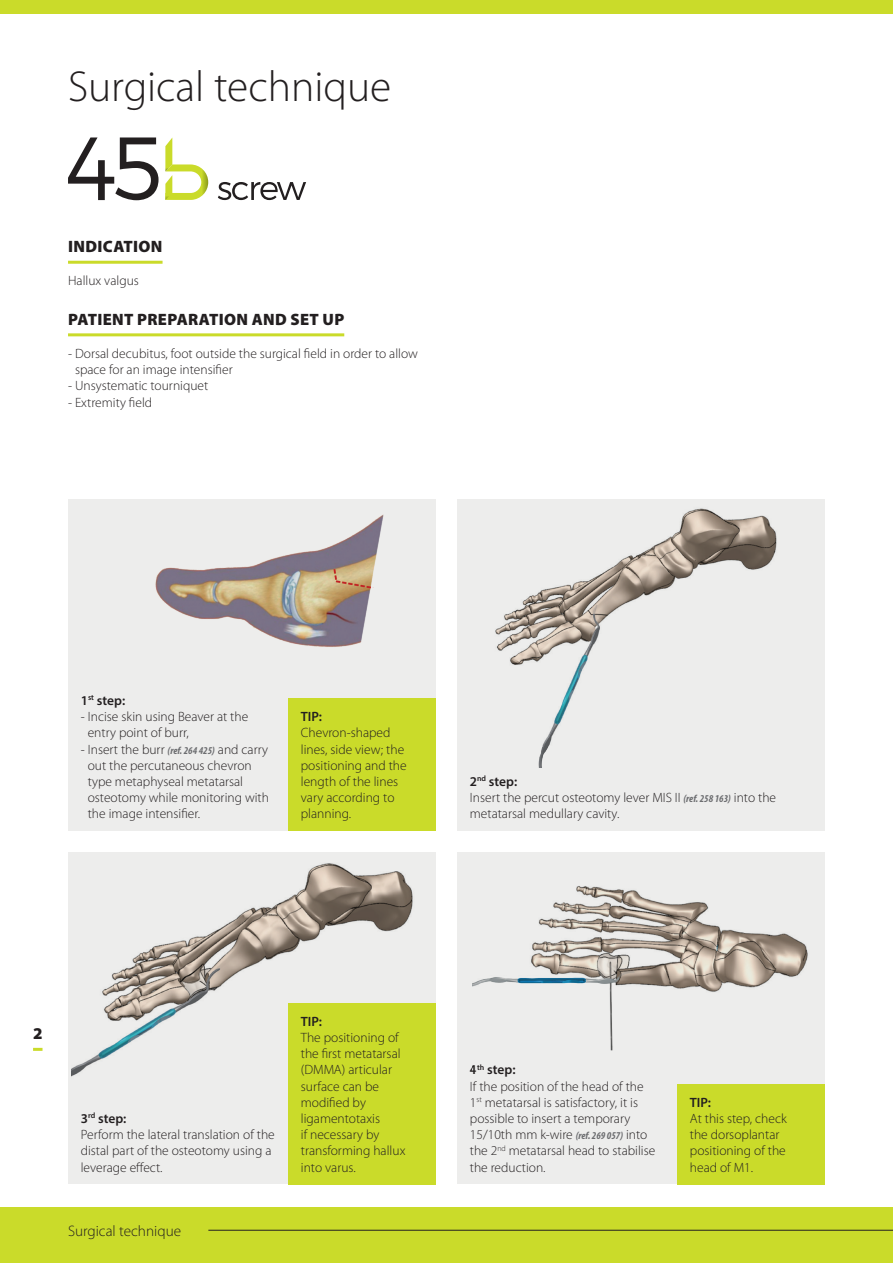
<style>
.page{position:relative;width:893px;height:1263px;background:#fff}
.page>*{position:absolute;margin:0;border:0;box-sizing:border-box;transform-origin:0 0}
.t1{font:300 43.5px "Myriad Pro";color:#231f20}
.t2{font:900 16.5px "Myriad Pro";letter-spacing:.02em;color:#231f20}
.t3{font:300 15.15px "Myriad Pro";color:#231f20}
.t4{font:300 13.5px/16.2px "Myriad Pro";color:#231f20}
.t5{font:600 13.5px "Myriad Pro";color:#231f20}
.s1{font-weight:700;font-style:italic;font-stretch:condensed;font-size:10.5px;color:#6c6d70}
.s2{font-weight:600}
</style>
<div class="page">
<div style="left:0;top:1208px;width:893px;height:55px;background:#cadb2a"></div>
<div style="left:0;top:0;width:893px;height:14px;background:#cadb2a"></div>
<svg style="left:33px;top:1048px;width:10px;height:3px"></svg>
<hr style="left:208px;top:1230px;width:685px;height:1px;background:#231f20">
<hr style="left:68px;top:333px;width:276px;height:3px;background:#cadb2a">
<div style="left:457px;top:499px;width:368px;height:332px;background:#ededec"></div>
<img style="left:495px;top:508px;width:282px;height:259px">
<div style="left:457px;top:852px;width:368px;height:332px;background:#ededec"></div>
<img style="left:472px;top:886px;width:336px;height:165px">
<div style="left:677px;top:1084px;width:148px;height:100px;background:#cadb2a"></div>
<hr style="left:68px;top:261px;width:95px;height:3px;background:#cadb2a">
<div style="left:68px;top:499px;width:368px;height:332px;background:#ededec"></div>
<img style="left:155px;top:514px;width:229px;height:133px">
<div style="left:288px;top:698px;width:148px;height:133px;background:#cadb2a"></div>
<div style="left:68px;top:852px;width:368px;height:332px;background:#ededec"></div>
<div style="left:288px;top:1003px;width:148px;height:181px;background:#cadb2a"></div>
<img style="left:71px;top:863px;width:342px;height:214px">
<svg style="left:68px;top:137px;width:91px;height:63px"></svg>
<svg style="left:165px;top:137px;width:43px;height:63px"></svg>
<svg style="left:218px;top:182px;width:88px;height:18px"></svg>
<h1 class="t1" style="left:68px;top:60px;width:325px">Surgical technique</h1>
<p class="t2" style="left:68px;top:236px;width:96px">INDICATION</p>
<p class="t4" style="left:68px;top:273px;width:72px">Hallux valgus</p>
<p class="t2" style="left:68px;top:308px;width:278px">PATIENT PREPARATION AND SET UP</p>
<p class="t4" style="left:75px;top:345px;width:344px;text-indent:-7px">- Dorsal decubitus, foot outside the surgical field in order to allow space for an image intensifier</p>
<p class="t4" style="left:68px;top:378px;width:142px">- Unsystematic tourniquet</p>
<p class="t4" style="left:68px;top:394px;width:86px">- Extremity field</p>
<p class="t5" style="left:81px;top:692px;width:46px">1<sup>st</sup> step:</p>
<p class="t4" style="left:88px;top:708px;width:162px;text-indent:-7px">- Incise skin using Beaver at the entry point of burr,</p>
<p class="t4" style="left:88px;top:741px;width:183px;text-indent:-7px">- Insert the burr <span class="s1">(ref. 264 425)</span> and carry out the percutaneous chevron type metaphyseal metatarsal osteotomy while monitoring with the image intensifier.</p>
<p class="t5" style="left:301px;top:708px;width:23px">TIP:</p>
<p class="t4" style="left:301px;top:724px;width:107px">Chevron-shaped lines, side view; the positioning and the length of the lines vary according to planning.</p>
<p class="t4" style="left:470px;top:773px;width:308px"><span class="s2">2</span><sup>nd</sup> <span class="s2">step:<br></span>Insert the percut osteotomy lever MIS II <span class="s1">(ref. 258 163)</span> into the metatarsal medullary cavity.</p>
<p class="t2" style="left:33px;top:1023px;width:11px">2</p>
<p class="t4" style="left:81px;top:1110px;width:196px"><span class="s2">3</span><sup>rd</sup> <span class="s2">step:<br></span>Perform the lateral translation of the distal part of the osteotomy using a leverage effect.</p>
<p class="t3" style="left:68px;top:1222px;width:115px">Surgical technique</p>
<p class="t5" style="left:301px;top:1012px;width:23px">TIP:</p>
<p class="t4" style="left:301px;top:1029px;width:106px">The positioning of the first metatarsal (DMMA) articular surface can be modified by ligamentotaxis<br>if necessary by transforming hallux into varus.</p>
<p class="t4" style="left:470px;top:1061px;width:187px"><span class="s2">4</span><sup>th</sup> <span class="s2">step:<br></span>If the position of the head of the<br>1<sup>st</sup> metatarsal is satisfactory, it is possible to insert a temporary<br>15/10th mm k-wire <span class="s1">(ref. 269 057)</span> into the 2<sup>nd</sup> metatarsal head to stabilise the reduction.</p>
<p class="t5" style="left:690px;top:1093px;width:23px">TIP:</p>
<p class="t4" style="left:690px;top:1110px;width:98px">At this step, check the dorsoplantar positioning of the head of M1.</p>
</div>
